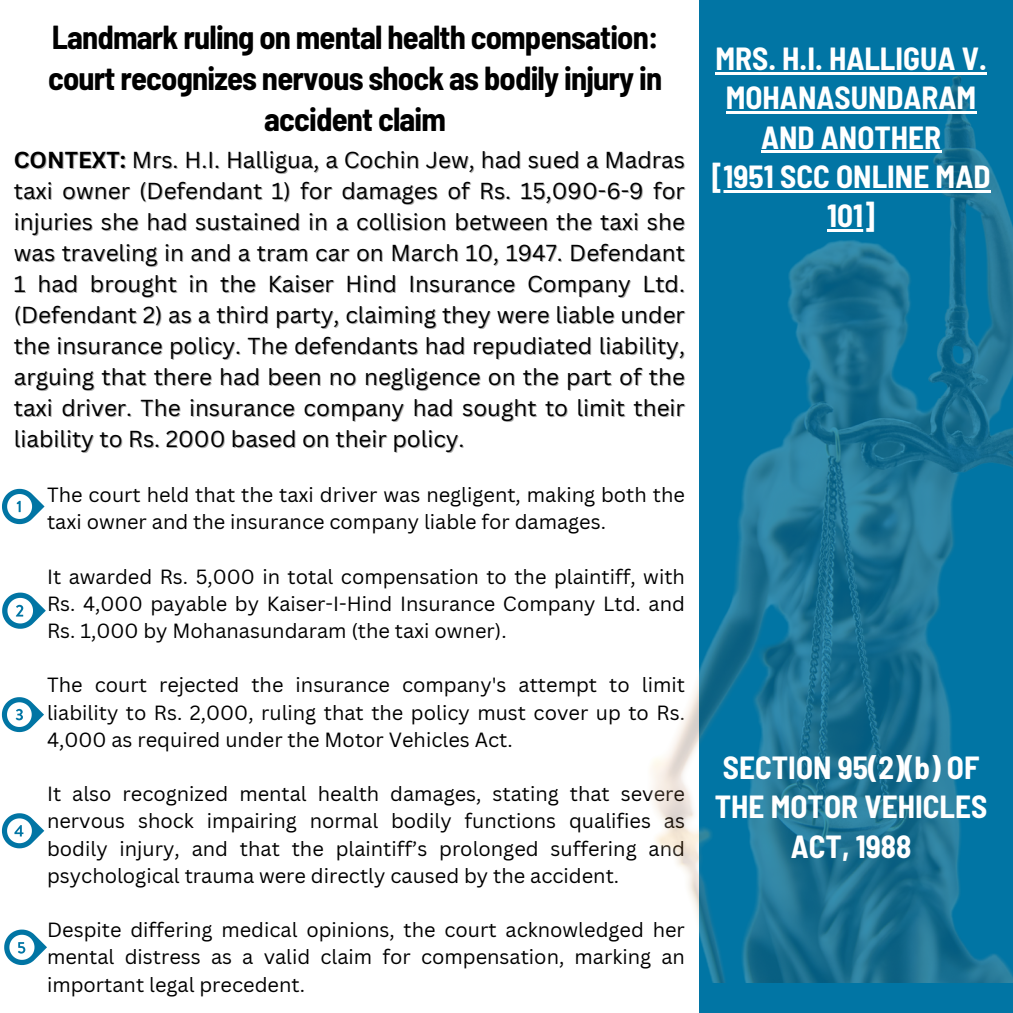
<style>
.page{position:relative;width:1013px;height:1013px;background:#fff}
.page>*{position:absolute;margin:0;border:0;box-sizing:border-box;transform-origin:0 0}
.t1{font:700 semi-condensed 32.5px/41.2px "Barlow";letter-spacing:-.025em;color:#000;text-align:center}
.t2{font:700 semi-condensed 31.25px/39.4px "Barlow";color:#fff;text-align:center}
.t3{font:22.5px "Canva Sans";color:#000}
.t4{font:20px/27.2px "Canva Sans";color:#000;text-align:justify}
.s1{font-weight:700}
</style>
<div class="page">
<div style="left:699px;top:0;width:313px;height:1012px;background:#0175a4"></div>
<img style="left:651px;top:72px;width:361px;height:910px">
<svg style="left:2px;top:488px;width:42px;height:37px"></svg>
<svg style="left:2px;top:592px;width:44px;height:37px"></svg>
<svg style="left:1px;top:697px;width:43px;height:36px"></svg>
<svg style="left:1px;top:813px;width:43px;height:36px"></svg>
<svg style="left:4px;top:929px;width:43px;height:37px"></svg>
<hr style="left:715px;top:72px;width:271px;height:3px;background:#fff">
<hr style="left:725px;top:111px;width:251px;height:3px;background:#fff">
<hr style="left:761px;top:150px;width:180px;height:3px;background:#fff">
<svg style="left:711px;top:190px;width:12px;height:3px"></svg>
<hr style="left:723px;top:190px;width:267px;height:3px;background:#fff">
<hr style="left:827px;top:229px;width:48px;height:3px;background:#fff">
<p class="t1" style="left:48px;top:15px;width:615px">Landmark ruling on mental health compensation: court recognizes nervous shock as bodily injury in accident claim</p>
<p class="t3" style="left:14px;top:144px;width:672px"><span class="s1">CONTEXT:</span> Mrs. H.I. Halligua, a Cochin Jew, had sued a Madras</p>
<p class="t3" style="left:14px;top:175px;width:672px">taxi owner (Defendant 1) for damages of Rs. 15,090-6-9 for</p>
<p class="t3" style="left:14px;top:206px;width:672px">injuries she had sustained in a collision between the taxi she</p>
<p class="t3" style="left:14px;top:237px;width:672px">was traveling in and a tram car on March 10, 1947. Defendant</p>
<p class="t3" style="left:14px;top:268px;width:672px">1 had brought in the Kaiser Hind Insurance Company Ltd.</p>
<p class="t3" style="left:14px;top:299px;width:672px">(Defendant 2) as a third party, claiming they were liable under</p>
<p class="t3" style="left:14px;top:330px;width:672px">the insurance policy. The defendants had repudiated liability,</p>
<p class="t3" style="left:14px;top:361px;width:672px">arguing that there had been no negligence on the part of the</p>
<p class="t3" style="left:14px;top:392px;width:672px">taxi driver. The insurance company had sought to limit their</p>
<p class="t3" style="left:14px;top:423px;width:452px">liability to Rs. 2000 based on their policy.</p>
<p class="t4" style="left:47px;top:480px;width:639px">The court held that the taxi driver was negligent, making both the taxi owner and the insurance company liable for damages.</p>
<h3 class="t4" style="left:47px;top:562px;width:639px">It awarded Rs. 5,000 in total compensation to the plaintiff, with Rs. 4,000 payable by Kaiser-I-Hind Insurance Company Ltd. and Rs. 1,000 by Mohanasundaram (the taxi owner).</h3>
<h4 class="t4" style="left:47px;top:671px;width:639px">The court rejected the insurance company's attempt to limit liability to Rs. 2,000, ruling that the policy must cover up to Rs.<br>4,000 as required under the Motor Vehicles Act.</h4>
<h1 class="t4" style="left:47px;top:779px;width:639px">It also recognized mental health damages, stating that severe nervous shock impairing normal bodily functions qualifies as bodily injury, and that the plaintiff’s prolonged suffering and psychological trauma were directly caused by the accident.</h1>
<h1 class="t4" style="left:47px;top:915px;width:639px">Despite differing medical opinions, the court acknowledged her mental distress as a valid claim for compensation, marking an important legal precedent.</h1>
<p class="t2" style="left:715px;top:38px;width:273px">MRS. H.I. HALLIGUA V.<br>MOHANASUNDARAM<br>AND ANOTHER</p>
<p class="t2" style="left:711px;top:156px;width:280px">[1951 SCC ONLINE MAD</p>
<p class="t2" style="left:827px;top:195px;width:49px">101]</p>
<p class="t2" style="left:714px;top:746px;width:274px">SECTION 95(2)(b) OF<br>THE MOTOR VEHICLES<br>ACT, 1988</p>
</div>
